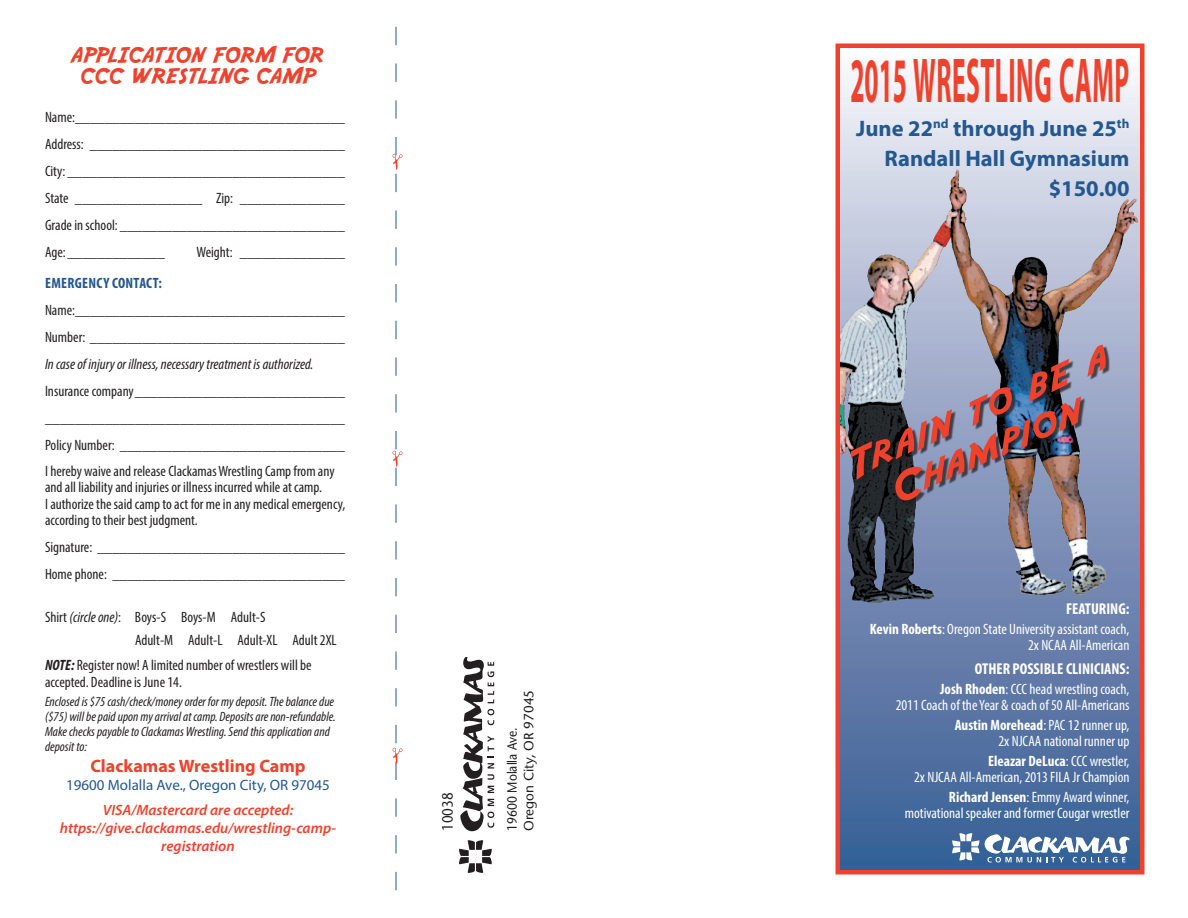
<style>
.page{position:relative;width:1188px;height:918px;background:#fff}
.page>*{position:absolute;margin:0;border:0;box-sizing:border-box;transform-origin:0 0}
.schedule_day{font:700 63.75px "Myriad Pro";letter-spacing:.02em;color:#ef422d;scale:.4 1}
.t1{font:39.3px/39.2px "Adventure Normal";color:#ef422d;text-align:center;scale:1.14 1}
.t2{font:700 22.5px "Myriad Pro";color:#235890}
.t3{font:21px/21px "Adventure Normal";letter-spacing:-.03em;color:#ef422d;text-align:center}
.t4{font:700 18px "Myriad Pro";color:#ef422d}
.subhead_cover{font:700 condensed 15.75px "Myriad Pro";color:#fff}
.t5{font:condensed 15px/16.5px "Myriad Pro";color:#231f20}
.t6{font:condensed 15px/15.8px "Myriad Pro";color:#fff;text-align:right}
.t7{font:italic 600 15px/18px "Myriad Pro";color:#ef422d;text-align:center}
.t8{font:italic condensed 15px "Myriad Pro";color:#231f20}
.t9{font:15px "Myriad Pro";color:#235890}
.t10{font:700 condensed 15px "Myriad Pro";letter-spacing:.02em;color:#235890}
.Hanging_indent{font:15px "Stone Sans";color:#231f20;scale:.9 1}
.t11{font:italic condensed 13.5px/15px "Myriad Pro";color:#231f20}
.Hanging_indent-2{font:13.5px "Stone Sans";color:#231f20}
.Hanging_indent-3{font:13.5px "Stone Sans";color:#231f20;scale:.9 1}
.s1{font-style:italic}
.s2{font-weight:700;font-style:italic}
.s3{font-weight:700}
</style>
<div class="page">
<svg style="left:841px;top:75px;width:298px;height:794px;background:#7c92b7"></svg>
<div style="left:836px;top:44px;width:308px;height:830px;border:4px solid #ef422d"></div>
<img style="left:840px;top:166px;width:303px;height:440px">
<svg style="left:952px;top:833px;width:27px;height:27px"></svg>
<svg style="left:985px;top:834px;width:145px;height:29px"></svg>
<div style="left:853px;top:346px;width:257px;height:159px;background:#231f20;opacity:.75"></div>
<svg style="left:460px;top:657px;width:34px;height:174px"></svg>
<svg style="left:459px;top:840px;width:33px;height:33px"></svg>
<svg style="left:393px;top:27px;width:9px;height:863px"></svg>
<p class="t3" style="left:72px;top:44px;width:254px">APPLICATION FORM FOR<br>CCC WRESTLING CAMP</p>
<p class="t5" style="left:45px;top:109px;width:301px">Name:____________________________________</p>
<p class="t5" style="left:45px;top:136px;width:301px">Address: __________________________________</p>
<p class="t5" style="left:45px;top:163px;width:301px">City: _____________________________________</p>
<p class="t5" style="left:45px;top:190px;width:301px">State _________________ Zip: ______________</p>
<p class="t5" style="left:45px;top:217px;width:301px">Grade in school: ______________________________</p>
<p class="t5" style="left:45px;top:244px;width:121px">Age:_____________</p>
<p class="t5" style="left:196px;top:244px;width:150px">Weight: ______________</p>
<p class="t10" style="left:45px;top:274px;width:118px">EMERGENCY CONTACT:</p>
<p class="t5" style="left:45px;top:302px;width:301px">Name:____________________________________</p>
<p class="t5" style="left:45px;top:329px;width:301px">Number: __________________________________</p>
<p class="t8" style="left:45px;top:355px;width:270px">In case of injury or illness, necessary treatment is authorized.</p>
<p class="t5" style="left:45px;top:383px;width:301px">Insurance company____________________________</p>
<p class="t5" style="left:45px;top:410px;width:301px">________________________________________</p>
<p class="t5" style="left:45px;top:437px;width:301px">Policy Number: ______________________________</p>
<p class="t5" style="left:45px;top:463px;width:302px">I hereby waive and release Clackamas Wrestling Camp from any and all liability and injuries or illness incurred while at camp.<br>I authorize the said camp to act for me in any medical emergency, according to their best judgment.</p>
<p class="t5" style="left:45px;top:539px;width:301px">Signature: _________________________________</p>
<p class="t5" style="left:45px;top:566px;width:301px">Home phone: _______________________________</p>
<p class="t5" style="left:45px;top:609px;width:222px">Shirt <span class="s1">(circle one)</span>: Boys-S Boys-M Adult-S</p>
<p class="t5" style="left:135px;top:631px;width:203px">Adult-M Adult-L Adult-XL Adult 2XL</p>
<p class="t5" style="left:45px;top:657px;width:268px"><span class="s2">NOTE:</span> Register now! A limited number of wrestlers will be accepted. Deadline is June 14.</p>
<p class="t11" style="left:45px;top:694px;width:292px">Enclosed is $75 cash/check/money order for my deposit. The balance due ($75) will be paid upon my arrival at camp. Deposits are non-refundable.<br>Make checks payable to Clackamas Wrestling. Send this application and deposit to:</p>
<p class="t4" style="left:90px;top:754px;width:217px">Clackamas Wrestling Camp</p>
<p class="t9" style="left:66px;top:776px;width:265px">19600 Molalla Ave., Oregon City, OR 97045</p>
<p class="t7" style="left:103px;top:800px;width:192px">VISA/Mastercard are accepted:</p>
<p class="t7" style="left:60px;top:818px;width:278px">https://give.clackamas.edu/wrestling-camp&shy;registration</p>
<p class="Hanging_indent" style="left:438px;top:831px;width:45px;rotate:-90deg">10038</p>
<p class="Hanging_indent-2" style="left:520px;top:831px;width:143px;rotate:-90deg">Oregon City, OR 97045</p>
<p class="Hanging_indent-3" style="left:504px;top:831px;width:117px;rotate:-90deg">19600 Molalla Ave.</p>
<p class="schedule_day" style="left:850px;top:39px;width:698px">2015 WRESTLING CAMP</p>
<p class="t2" style="left:856px;top:113px;width:275px">June 22<sup>nd</sup> through June 25<sup>th</sup></p>
<p class="t2" style="left:885px;top:143px;width:246px">Randall Hall Gymnasium</p>
<p class="t2" style="left:1049px;top:173px;width:82px">$150.00</p>
<p class="t1" style="left:839px;top:450px;width:247px;rotate:-23deg">Train to be a<br>Champion</p>
<p class="subhead_cover" style="left:1066px;top:598px;width:65px">FEATURING:</p>
<p class="t6" style="left:870px;top:621px;width:261px"><span class="s3">Kevin Roberts</span>: Oregon State University assistant coach,<br>2x NCAA All-American</p>
<p class="subhead_cover" style="left:975px;top:659px;width:156px">OTHER POSSIBLE CLINICIANS:</p>
<p class="t6" style="left:896px;top:681px;width:235px"><span class="s3">Josh Rhoden</span>: CCC head wrestling coach,<br>2011 Coach of the Year &amp; coach of 50 All-Americans</p>
<p class="t6" style="left:955px;top:717px;width:176px"><span class="s3">Austin Morehead</span>: PAC 12 runner up,<br>2x NJCAA national runner up</p>
<p class="t6" style="left:914px;top:753px;width:217px"><span class="s3">Eleazar DeLuca</span>: CCC wrestler,<br>2x NJCAA All-American, 2013 FILA Jr Champion</p>
<p class="t6" style="left:905px;top:789px;width:226px"><span class="s3">Richard Jensen</span>: Emmy Award winner, motivational speaker and former Cougar wrestler</p>
</div>
